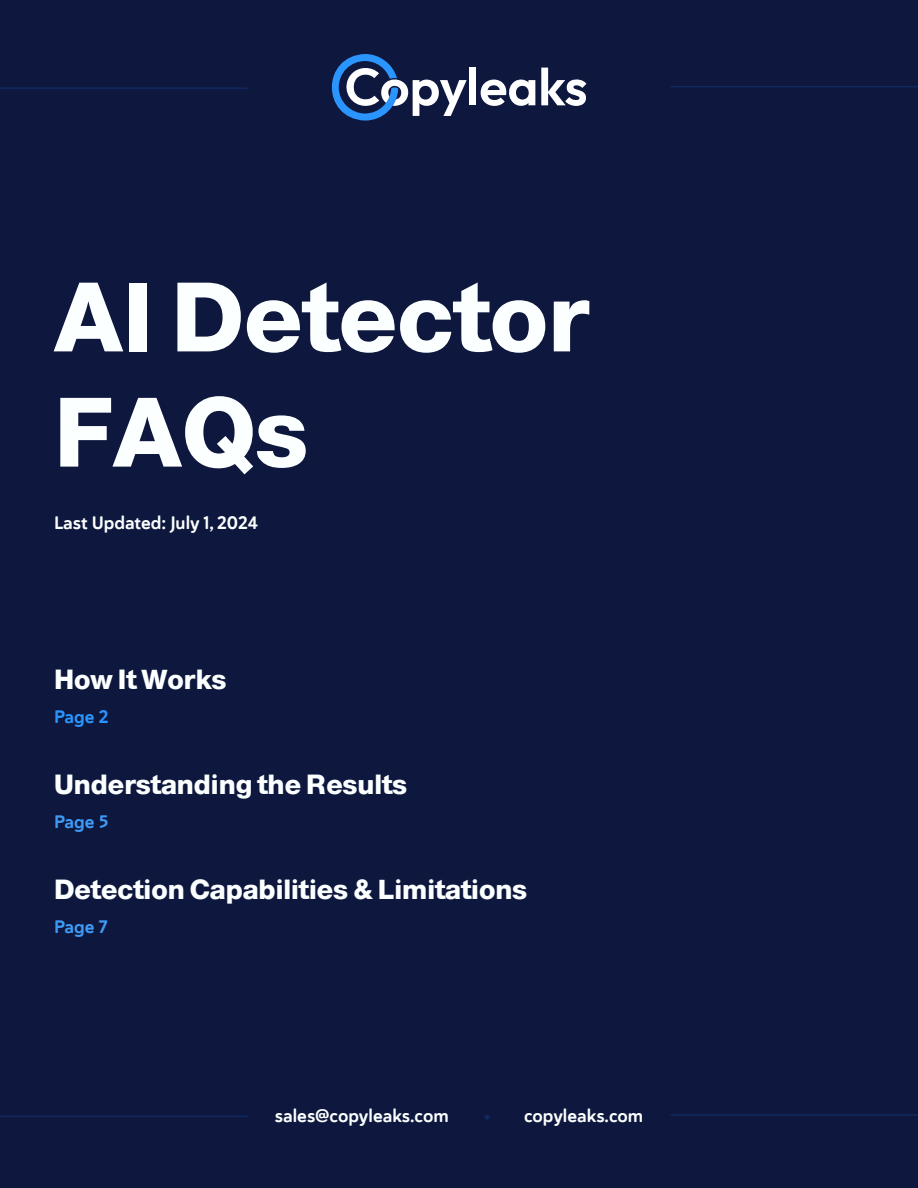
<style>
.page{position:relative;width:918px;height:1188px;background:#0e173d}
.page>*{position:absolute;margin:0;border:0;box-sizing:border-box;transform-origin:0 0}
.t1{font:800 96px/115.2px "Almarai";color:#fbffff}
.t2{font:800 27px "Almarai";color:#fbffff}
.t3{font:18px "Haboro Soft Nor Bol";color:#fbffff}
.t4{font:18px "Haboro Soft Nor Bol";color:#3f9af5}
.t5{font:18px "Haboro Soft Nor Bol";color:#2b95ff}
</style>
<div class="page">
<div style="left:469px;top:68px;width:7px;height:37px;background:#fff"></div>
<svg style="left:481px;top:79px;width:54px;height:27px"></svg>
<svg style="left:541px;top:68px;width:45px;height:38px"></svg>
<svg style="left:332px;top:54px;width:135px;height:67px"></svg>
<svg style="left:484px;top:1114px;width:6px;height:6px"></svg>
<hr style="left:670px;top:1114px;width:248px;height:2px;background:#112960">
<hr style="left:0;top:1116px;width:248px;height:1px;background:#112960">
<hr style="left:670px;top:86px;width:248px;height:1px;background:#112960">
<hr style="left:0;top:87px;width:248px;height:2px;background:#112960">
<h1 class="t1" style="left:54px;top:262px;width:538px">AI Detector<br>FAQs</h1>
<p class="t3" style="left:54px;top:511px;width:206px">Last Updated: July 1, 2024</p>
<p class="t2" style="left:54px;top:659px;width:174px">How It Works</p>
<p class="t5" style="left:54px;top:706px;width:56px">Page 2</p>
<p class="t2" style="left:54px;top:764px;width:355px">Understanding the Results</p>
<p class="t4" style="left:54px;top:811px;width:56px">Page 5</p>
<p class="t2" style="left:54px;top:869px;width:475px">Detection Capabilities &amp; Limitations</p>
<p class="t4" style="left:54px;top:916px;width:55px">Page 7</p>
<p class="t3" style="left:275px;top:1104px;width:176px">sales@copyleaks.com</p>
<p class="t3" style="left:524px;top:1104px;width:121px">copyleaks.com</p>
</div>
